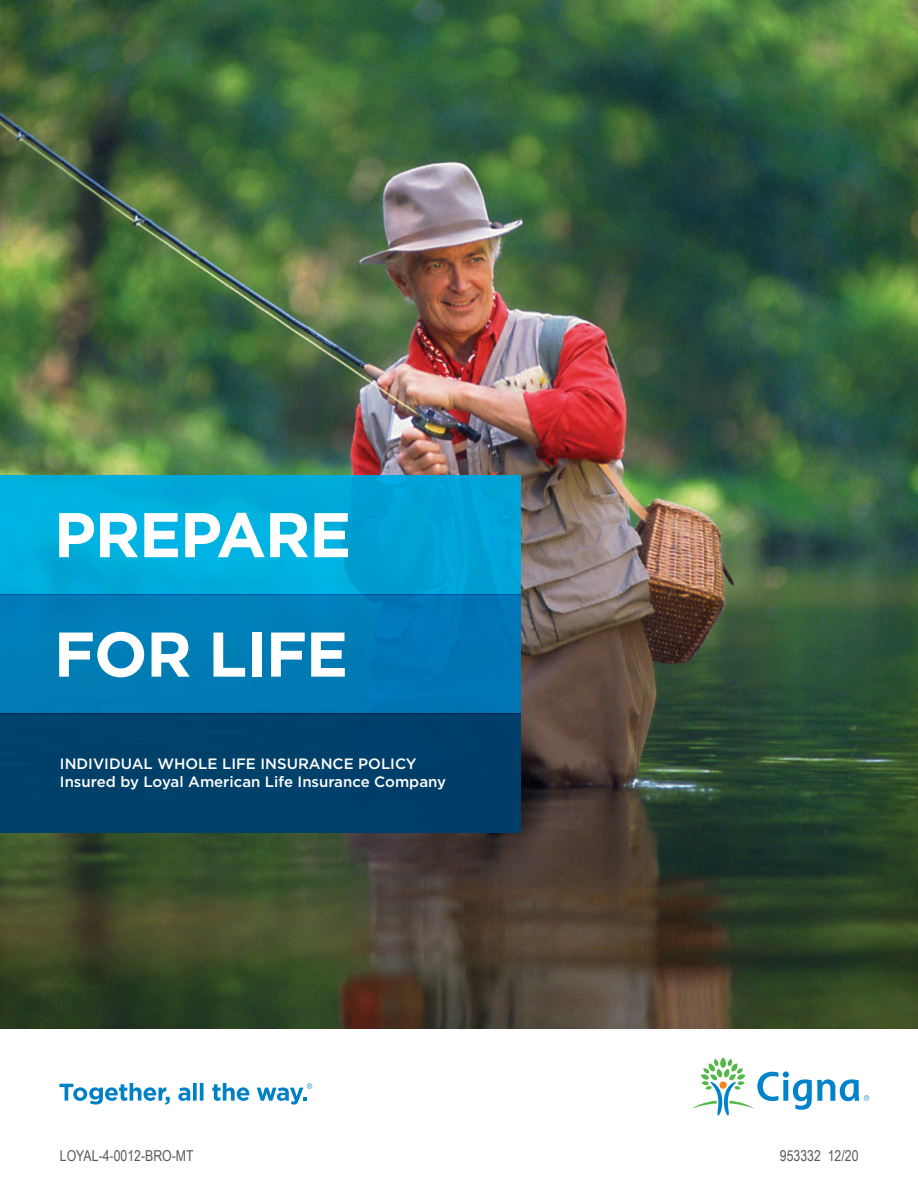
<style>
.page{position:relative;width:918px;height:1188px;background:#fff}
.page>*{position:absolute;margin:0;border:0;box-sizing:border-box;transform-origin:0 0}
.Headline_Copy{font:700 63px "Gotham";letter-spacing:-.02em;color:#fff}
.t1{font:500 15px/18px "Gotham";color:#fff}
.Legal_Cat__10_11{font:15px "Arial Narrow";color:#57595b}
</style>
<div class="page">
<img style="left:0;top:0;width:918px;height:1028px">
<div style="left:0;top:475px;width:521px;height:119px;background:linear-gradient(to right,#00b3e0,#00a1d5)"></div>
<div style="left:0;top:594px;width:521px;height:119px;background:#007bb5"></div>
<div style="left:0;top:713px;width:521px;height:119px;background:#004069"></div>
<svg style="left:692px;top:1058px;width:177px;height:57px"></svg>
<svg style="left:59px;top:1083px;width:111px;height:22px"></svg>
<svg style="left:178px;top:1083px;width:25px;height:18px"></svg>
<svg style="left:212px;top:1083px;width:37px;height:18px"></svg>
<svg style="left:257px;top:1083px;width:55px;height:22px"></svg>
<p class="Headline_Copy" style="left:54px;top:493px;width:299px">PREPARE</p>
<p class="Headline_Copy" style="left:54px;top:613px;width:296px">FOR LIFE</p>
<p class="t1" style="left:60px;top:755px;width:388px">INDIVIDUAL WHOLE LIFE INSURANCE POLICY<br>Insured by Loyal American Life Insurance Company</p>
<p class="Legal_Cat__10_11" style="left:60px;top:1145px;width:135px">LOYAL-4-0012-BRO-MT</p>
<p class="Legal_Cat__10_11" style="left:780px;top:1145px;width:80px">953332 12/20</p>
</div>
